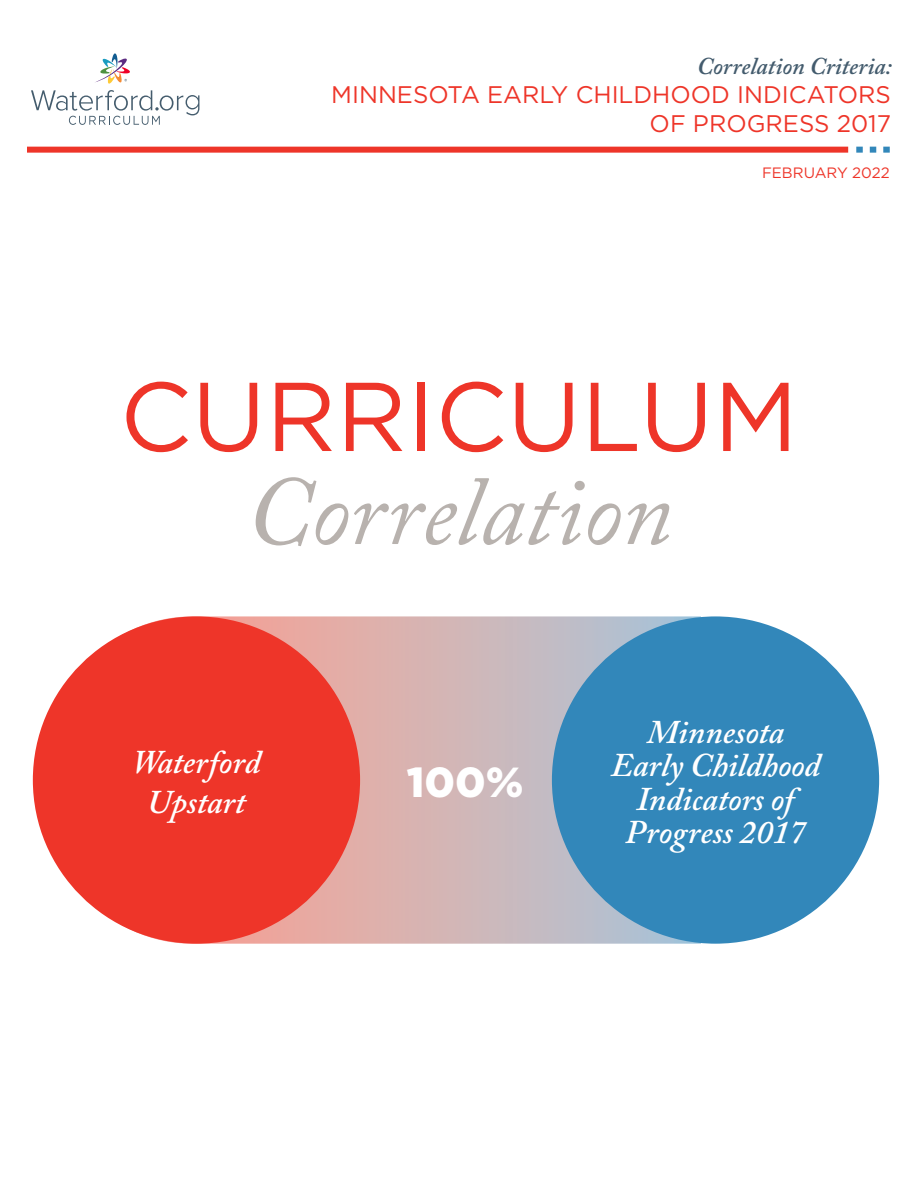
<style>
.page{position:relative;width:918px;height:1188px;background:#fff}
.page>*{position:absolute;margin:0;border:0;box-sizing:border-box;transform-origin:0 0}
.t1{font:italic 97.5px "Adobe Caslon Pro";color:#b8b2ae}
.t2{font:97.5px "Gotham";color:#ee3529}
.t3{font:900 42px "Gotham";color:#fff}
.t4{font:italic 600 33px/33.6px "Adobe Caslon Pro";color:#fff;text-align:center}
.t5{font:24px/28.8px "Gotham";color:#ee3529;text-align:right}
.t6{font:italic 600 24px "Adobe Caslon Pro";color:#435b6d}
.t7{font:15px "Gotham";color:#ee3529}
</style>
<div class="page">
<svg style="left:40px;top:616px;width:661px;height:328px;background:#d5bdbe"></svg>
<div style="left:33px;top:616px;width:327px;height:328px;background:#ee3529;border-radius:50%"></div>
<div style="left:552px;top:616px;width:327px;height:328px;background:#3287ba;border-radius:50%"></div>
<div style="left:856px;top:147px;width:7px;height:6px;background:#3287ba"></div>
<svg style="left:870px;top:147px;width:6px;height:6px"></svg>
<div style="left:883px;top:147px;width:7px;height:6px;background:#3287ba"></div>
<div style="left:27px;top:147px;width:821px;height:6px;background:#ee3529"></div>
<svg style="left:31px;top:90px;width:168px;height:35px"></svg>
<svg style="left:95px;top:53px;width:35px;height:31px"></svg>
<p class="t6" style="left:697px;top:52px;width:196px">Correlation Criteria:</p>
<p class="t5" style="left:331px;top:79px;width:561px">MINNESOTA EARLY CHILDHOOD INDICATORS<br>OF PROGRESS 2017</p>
<p class="t7" style="left:762px;top:163px;width:129px">FEBRUARY 2022</p>
<h1 class="t2" style="left:120px;top:354px;width:680px">CURRICULUM</h1>
<h1 class="t1" style="left:246px;top:453px;width:428px">Correlation</h1>
<p class="t4" style="left:132px;top:742px;width:130px;line-height:39.6px">Waterford<br>Upstart</p>
<p class="t3" style="left:407px;top:753px;width:118px">100%</p>
<p class="t4" style="left:611px;top:714px;width:211px">Minnesota<br>Early Childhood<br>Indicators of<br>Progress 2017</p>
</div>
